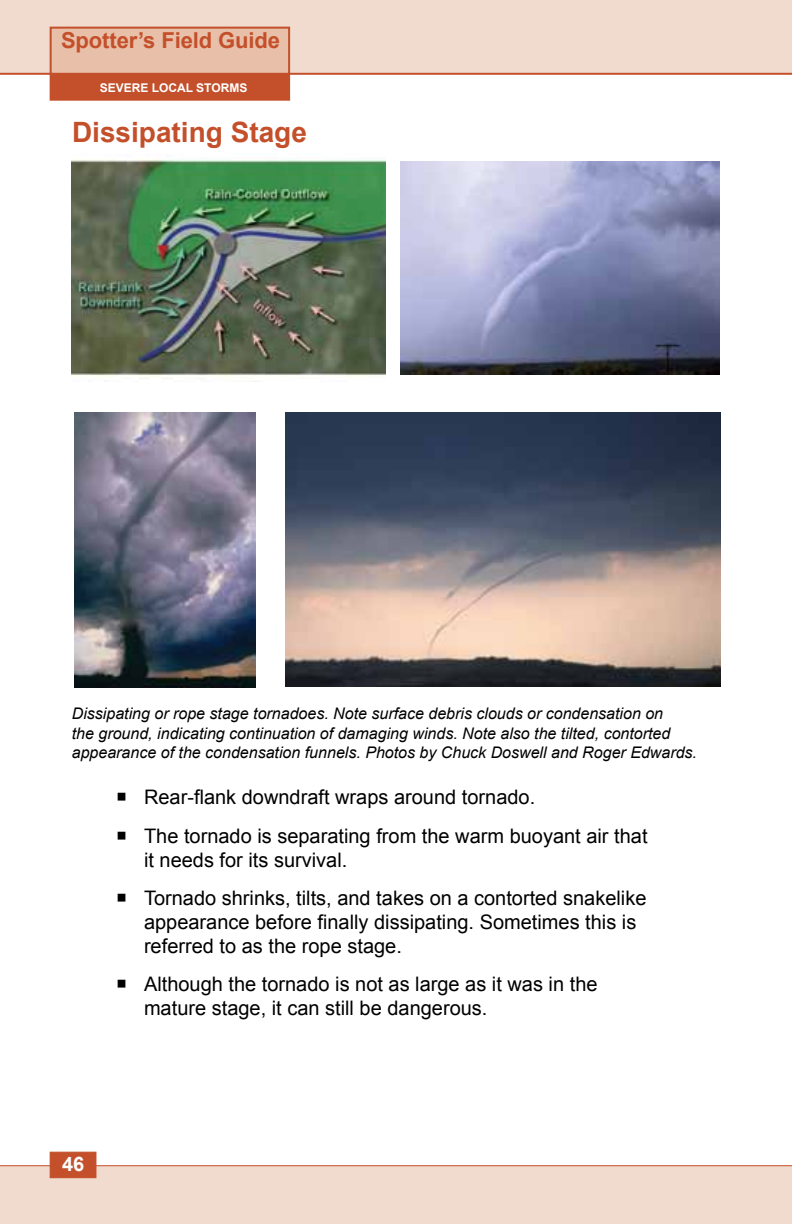
<style>
.page{position:relative;width:792px;height:1224px;background:#fff}
.page>*{position:absolute;margin:0;border:0;box-sizing:border-box;transform-origin:0 0}
.t1{font:700 28px "Arial";color:#c3502a}
.t2{font:700 22px "Arial";letter-spacing:-.005em;color:#c3502a}
.t3{font:20px/38.4px "Arial";color:#000}
.t4{font:700 20px "Arial";color:#fff}
.t5{font:italic 16px/19.2px "Arial";color:#000}
.t6{font:700 12px "Arial";color:#fff}
</style>
<div class="page">
<div style="left:0;top:1165px;width:792px;height:59px;background:#f1dbce"></div>
<div style="left:0;top:0;width:792px;height:75px;background:#f1dbce"></div>
<div style="left:50px;top:74px;width:240px;height:27px;background:#c3502a;border:2px solid #c3502a"></div>
<div style="left:50px;top:27px;width:240px;height:48px;background:#e8bfa9;border:2px solid #c3502a"></div>
<div style="left:50px;top:1152px;width:46px;height:26px;background:#c3502a;border:1px solid #c3502a"></div>
<img style="left:400px;top:161px;width:320px;height:213px">
<img style="left:285px;top:413px;width:435px;height:273px">
<img style="left:74px;top:413px;width:182px;height:275px">
<img style="left:72px;top:159px;width:314px;height:220px">
<p class="t2" style="left:61px;top:26px;width:221px">Spotter’s Field Guide</p>
<p class="t6" style="left:100px;top:80px;width:149px">SEVERE LOCAL STORMS</p>
<h1 class="t1" style="left:72px;top:113px;width:236px">Dissipating Stage</h1>
<p class="t5" style="left:72px;top:704px;width:627px">Dissipating or rope stage tornadoes. Note surface debris clouds or condensation on<br>the ground, indicating continuation of damaging winds. Note also the tilted, contorted appearance of the condensation funnels. Photos by Chuck Doswell and Roger Edwards.</p>
<p class="t4" style="left:62px;top:1150px;width:24px">46</p>
<p class="t3" style="left:144px;top:778px;width:505px">Rear-flank downdraft wraps around tornado.<br>The tornado is separating from the warm buoyant air that</p>
<p class="t3" style="left:144px;top:841px;width:504px">it needs for its survival.<br>Tornado shrinks, tilts, and takes on a contorted snakelike</p>
<p class="t3" style="left:144px;top:910px;width:494px;line-height:24px">appearance before finally dissipating. Sometimes this is referred to as the rope stage.</p>
<p class="t3" style="left:144px;top:973px;width:455px;line-height:24px">Although the tornado is not as large as it was in the mature stage, it can still be dangerous.</p>
</div>
